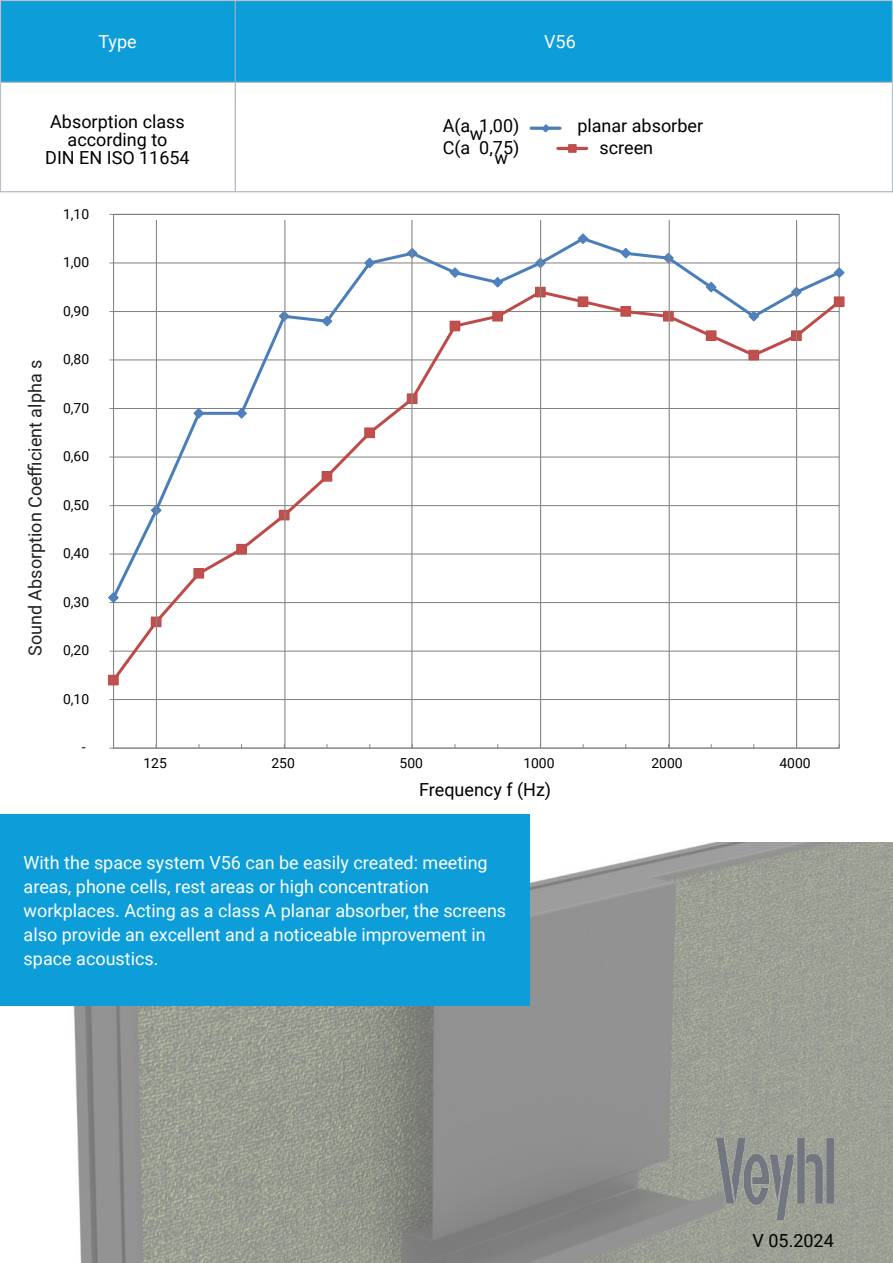
<style>
.page{position:relative;width:893px;height:1263px;background:#fff}
.page>*{position:absolute;margin:0;border:0;box-sizing:border-box;transform-origin:0 0}
.t1{font:18px/24px "Roboto";color:#fff}
.t2{font:18px/18px "Roboto";color:#000;text-align:center}
.t3{font:18px "Roboto";color:#231f20}
.t4{font:15.45px "Eurostile";color:#000}
.t5{font:13.8px "Roboto";color:#000}
</style>
<div class="page">
<hr style="left:114px;top:699px;width:725px;height:1px;background:#7f7f7f">
<hr style="left:113px;top:214px;width:1px;height:534px;background:#868686">
<hr style="left:114px;top:748px;width:725px;height:1px;background:#868686">
<svg style="left:114px;top:235px;width:726px;height:54px"></svg>
<svg style="left:108px;top:592px;width:6px;height:12px"></svg>
<svg style="left:363px;top:257px;width:13px;height:12px"></svg>
<svg style="left:406px;top:247px;width:12px;height:12px"></svg>
<svg style="left:449px;top:266px;width:12px;height:13px"></svg>
<svg style="left:491px;top:276px;width:13px;height:12px"></svg>
<svg style="left:534px;top:257px;width:13px;height:12px"></svg>
<svg style="left:577px;top:233px;width:12px;height:12px"></svg>
<svg style="left:619px;top:247px;width:13px;height:12px"></svg>
<svg style="left:662px;top:252px;width:13px;height:12px"></svg>
<svg style="left:705px;top:281px;width:12px;height:8px"></svg>
<svg style="left:790px;top:286px;width:13px;height:3px"></svg>
<svg style="left:833px;top:266px;width:12px;height:13px"></svg>
<svg style="left:114px;top:289px;width:726px;height:395px"></svg>
<div style="left:108px;top:675px;width:10px;height:10px;background:#c0504d"></div>
<div style="left:108px;top:675px;width:11px;height:10px;border:1px solid #be4b48"></div>
<div style="left:151px;top:617px;width:10px;height:10px;background:#c0504d"></div>
<div style="left:151px;top:616px;width:11px;height:11px;border:1px solid #be4b48"></div>
<div style="left:194px;top:568px;width:10px;height:10px;background:#c0504d"></div>
<div style="left:193px;top:568px;width:11px;height:11px;border:1px solid #be4b48"></div>
<div style="left:237px;top:544px;width:9px;height:10px;background:#c0504d"></div>
<div style="left:236px;top:544px;width:11px;height:10px;border:1px solid #be4b48"></div>
<svg style="left:281px;top:512px;width:7px;height:6px"></svg>
<div style="left:279px;top:510px;width:11px;height:10px;border:1px solid #be4b48"></div>
<div style="left:322px;top:471px;width:10px;height:10px;background:#c0504d"></div>
<div style="left:322px;top:471px;width:10px;height:11px;border:1px solid #be4b48"></div>
<div style="left:365px;top:428px;width:9px;height:10px;background:#c0504d"></div>
<div style="left:364px;top:427px;width:11px;height:11px;border:1px solid #be4b48"></div>
<svg style="left:409px;top:395px;width:7px;height:7px"></svg>
<div style="left:407px;top:393px;width:11px;height:11px;border:1px solid #be4b48"></div>
<div style="left:450px;top:321px;width:10px;height:10px;background:#c0504d"></div>
<div style="left:493px;top:311px;width:9px;height:10px;background:#c0504d"></div>
<div style="left:492px;top:311px;width:11px;height:10px;border:1px solid #be4b48"></div>
<div style="left:535px;top:287px;width:10px;height:10px;background:#c0504d"></div>
<div style="left:535px;top:287px;width:11px;height:10px;border:1px solid #be4b48"></div>
<div style="left:578px;top:297px;width:10px;height:10px;background:#c0504d"></div>
<div style="left:578px;top:296px;width:10px;height:11px;border:1px solid #be4b48"></div>
<div style="left:621px;top:307px;width:10px;height:9px;background:#c0504d"></div>
<div style="left:620px;top:306px;width:11px;height:11px;border:1px solid #be4b48"></div>
<svg style="left:665px;top:313px;width:7px;height:6px"></svg>
<div style="left:663px;top:311px;width:11px;height:10px;border:1px solid #be4b48"></div>
<div style="left:706px;top:331px;width:10px;height:9px;background:#c0504d"></div>
<div style="left:706px;top:330px;width:10px;height:11px;border:1px solid #be4b48"></div>
<div style="left:749px;top:350px;width:10px;height:10px;background:#c0504d"></div>
<div style="left:748px;top:350px;width:11px;height:10px;border:1px solid #be4b48"></div>
<div style="left:791px;top:331px;width:10px;height:9px;background:#c0504d"></div>
<div style="left:791px;top:330px;width:11px;height:11px;border:1px solid #be4b48"></div>
<div style="left:834px;top:297px;width:10px;height:10px;background:#c0504d"></div>
<div style="left:834px;top:296px;width:10px;height:11px;border:1px solid #be4b48"></div>
<img style="left:73px;top:842px;width:820px;height:421px">
<img style="left:716px;top:1138px;width:118px;height:81px">
<div style="left:0;top:814px;width:529px;height:192px;background:#0d9ed9"></div>
<hr style="left:156px;top:220px;width:1px;height:528px;background:#878787">
<hr style="left:284px;top:220px;width:1px;height:528px;background:#878787">
<hr style="left:411px;top:220px;width:1px;height:528px;background:#878787">
<hr style="left:540px;top:220px;width:1px;height:528px;background:#878787">
<hr style="left:669px;top:220px;width:1px;height:528px;background:#878787">
<hr style="left:796px;top:220px;width:1px;height:528px;background:#878787">
<div style="left:1px;top:1px;width:891px;height:81px;background:#0d9ed9"></div>
<hr style="left:0;top:0;width:235px;height:1px;background:#bbc0c8">
<hr style="left:0;top:1px;width:1px;height:81px;background:#bbc0c8">
<hr style="left:235px;top:0;width:658px;height:1px;background:#bbc0c8">
<hr style="left:892px;top:1px;width:1px;height:81px;background:#bbc0c8">
<hr style="left:0;top:82px;width:1px;height:109px;background:#bbc0c8">
<hr style="left:892px;top:82px;width:1px;height:109px;background:#bbc0c8">
<hr style="left:235px;top:1px;width:1px;height:81px;background:#a9b0b9">
<hr style="left:1px;top:82px;width:234px;height:1px;background:#a9b0b9">
<hr style="left:235px;top:82px;width:657px;height:1px;background:#a9b0b9">
<hr style="left:235px;top:83px;width:1px;height:108px;background:#a9b0b9">
<hr style="left:0;top:191px;width:235px;height:1px;background:#a9b0b9">
<hr style="left:235px;top:191px;width:658px;height:1px;background:#a9b0b9">
<hr style="left:531px;top:127px;width:29px;height:3px;background:#4a7ebb">
<svg style="left:540px;top:124px;width:11px;height:9px"></svg>
<hr style="left:558px;top:147px;width:29px;height:3px;background:#be4b48">
<div style="left:568px;top:144px;width:9px;height:9px;background:#c0504d;border:1px solid #be4b48"></div>
<p class="t1" style="left:99px;top:32px;width:40px">Type</p>
<p class="t1" style="left:544px;top:32px;width:33px">V56</p>
<p class="t2" style="left:45px;top:115px;width:146px">Absorption class according to<br>DIN EN ISO 11654</p>
<p class="t5" style="left:63px;top:208px;width:28px">1,10</p>
<p class="t5" style="left:63px;top:257px;width:28px">1,00</p>
<p class="t4" style="left:35px;top:551px;width:193px;rotate:-90deg">Schallabsorptionsgrad alpha s</p>
<p class="t3" style="left:28px;top:656px;width:298px;rotate:-90deg">Sound Absorption Coefficient alpha s</p>
<p class="t5" style="left:63px;top:305px;width:28px">0,90</p>
<p class="t5" style="left:63px;top:354px;width:28px">0,80</p>
<p class="t5" style="left:63px;top:402px;width:28px">0,70</p>
<p class="t5" style="left:63px;top:451px;width:28px">0,60</p>
<p class="t5" style="left:63px;top:499px;width:28px">0,50</p>
<p class="t5" style="left:63px;top:548px;width:28px">0,40</p>
<p class="t5" style="left:63px;top:596px;width:28px">0,30</p>
<p class="t5" style="left:63px;top:645px;width:28px">0,20</p>
<p class="t5" style="left:63px;top:693px;width:28px">0,10</p>
<p class="t5" style="left:82px;top:742px;width:5px">-</p>
<p class="t2" style="left:443px;top:118px;width:78px">A(a 1,00)</p>
<p class="t2" style="left:577px;top:118px;width:127px">planar absorber</p>
<p class="t2" style="left:443px;top:141px;width:78px">C(a 0,75)</p>
<p class="t2" style="left:600px;top:141px;width:55px">screen</p>
<p class="t2" style="left:470px;top:126px;width:15px">w</p>
<p class="t2" style="left:494px;top:151px;width:15px">w</p>
<p class="t5" style="left:143px;top:758px;width:25px">125</p>
<p class="t5" style="left:271px;top:758px;width:25px">250</p>
<p class="t5" style="left:400px;top:758px;width:25px">500</p>
<p class="t5" style="left:523px;top:758px;width:33px">1000</p>
<p class="t5" style="left:651px;top:758px;width:33px">2000</p>
<p class="t5" style="left:779px;top:758px;width:33px">4000</p>
<p class="t2" style="left:419px;top:783px;width:134px">Frequency f (Hz)</p>
<p class="t1" style="left:24px;top:852px;width:484px">With the space system V56 can be easily created: meeting areas, phone cells, rest areas or high concentration workplaces. Acting as a class A planar absorber, the screens also provide an excellent and a noticeable improvement in space acoustics.</p>
<p class="t2" style="left:752px;top:1234px;width:83px">V 05.2024</p>
</div>
